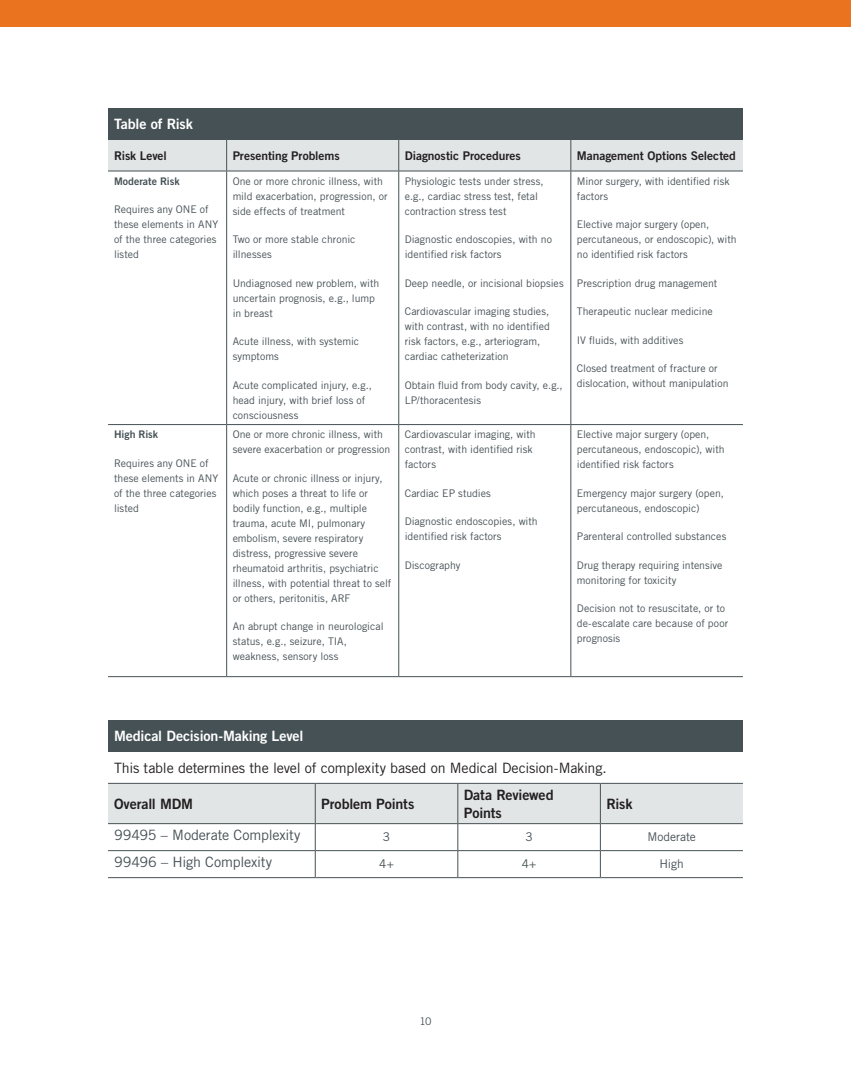
<style>
.page{position:relative;width:851px;height:1080px;background:#fff}
.page>*{position:absolute;margin:0;border:0;box-sizing:border-box;transform-origin:0 0}
.body{font:14.25px "Trade Gothic LT Std";letter-spacing:-.015em;color:#231f20}
.body-2{font:14.25px/18px "Trade Gothic LT Std Bd 2";letter-spacing:-.01em;color:#231f20}
.body-3{font:14.25px "Trade Gothic LT Std";letter-spacing:-.01em;color:#465155}
.body-4{font:14.25px "Trade Gothic LT Std Bd 2";letter-spacing:-.015em;color:#fff}
.body-5{font:12px "Trade Gothic LT Std Bd 2";letter-spacing:-.005em;color:#231f20}
.body-6{font:12px "Trade Gothic LT Std";letter-spacing:-.005em;color:#465155}
.body-7{font:10.5px/15px "Trade Gothic LT Std";color:#465155}
.body-8{font:10.5px "Trade Gothic LT Std Bd 2";color:#465155}
</style>
<div class="page">
<div style="left:0;top:0;width:850px;height:27px;background:#e9731e"></div>
<div style="left:108px;top:720px;width:634px;height:32px;background:#465155"></div>
<svg style="left:108px;top:783px;width:634px;height:94px"></svg>
<hr style="left:600px;top:850px;width:142px;height:1px;background:#465155">
<hr style="left:108px;top:877px;width:207px;height:1px;background:#465155">
<hr style="left:315px;top:877px;width:143px;height:1px;background:#465155">
<hr style="left:458px;top:877px;width:142px;height:1px;background:#465155">
<hr style="left:600px;top:877px;width:142px;height:1px;background:#465155">
<div style="left:108px;top:108px;width:634px;height:32px;background:#465155"></div>
<div style="left:108px;top:140px;width:634px;height:31px;background:#e2e5e6"></div>
<hr style="left:226px;top:140px;width:1px;height:31px;background:#465155">
<hr style="left:398px;top:140px;width:1px;height:31px;background:#465155">
<hr style="left:570px;top:140px;width:1px;height:31px;background:#465155">
<hr style="left:108px;top:171px;width:119px;height:1px;background:#465155">
<hr style="left:227px;top:171px;width:172px;height:1px;background:#465155">
<hr style="left:399px;top:171px;width:172px;height:1px;background:#465155">
<hr style="left:571px;top:171px;width:171px;height:1px;background:#465155">
<hr style="left:570px;top:171px;width:1px;height:253px;background:#465155">
<hr style="left:570px;top:425px;width:1px;height:251px;background:#465155">
<hr style="left:226px;top:171px;width:1px;height:253px;background:#465155">
<hr style="left:398px;top:171px;width:1px;height:253px;background:#465155">
<hr style="left:108px;top:424px;width:119px;height:1px;background:#465155">
<hr style="left:227px;top:424px;width:172px;height:1px;background:#465155">
<hr style="left:226px;top:425px;width:1px;height:251px;background:#465155">
<hr style="left:399px;top:424px;width:172px;height:1px;background:#465155">
<hr style="left:398px;top:425px;width:1px;height:251px;background:#465155">
<hr style="left:571px;top:424px;width:171px;height:1px;background:#465155">
<hr style="left:108px;top:676px;width:119px;height:1px;background:#465155">
<hr style="left:227px;top:676px;width:172px;height:1px;background:#465155">
<hr style="left:399px;top:676px;width:172px;height:1px;background:#465155">
<hr style="left:571px;top:676px;width:171px;height:1px;background:#465155">
<p class="body-4" style="left:114px;top:115px;width:80px">Table of Risk</p>
<p class="body-5" style="left:114px;top:148px;width:54px">Risk Level</p>
<p class="body-5" style="left:233px;top:148px;width:109px">Presenting Problems</p>
<p class="body-5" style="left:405px;top:148px;width:118px">Diagnostic Procedures</p>
<p class="body-5" style="left:577px;top:148px;width:161px">Management Options Selected</p>
<p class="body-8" style="left:114px;top:174px;width:67px">Moderate Risk</p>
<p class="body-7" style="left:114px;top:202px;width:106px">Requires any ONE of these elements in ANY of the three categories listed</p>
<p class="body-7" style="left:233px;top:173px;width:156px">One or more chronic illness, with mild exacerbation, progression, or side effects of treatment</p>
<p class="body-7" style="left:233px;top:232px;width:124px">Two or more stable chronic illnesses</p>
<p class="body-7" style="left:233px;top:275px;width:148px">Undiagnosed new problem, with uncertain prognosis, e.g. , lump in breast</p>
<p class="body-7" style="left:233px;top:334px;width:128px">Acute illness, with systemic symptoms</p>
<p class="body-7" style="left:233px;top:377px;width:141px">Acute complicated injury, e.g. , head injury, with brief loss of consciousness</p>
<p class="body-7" style="left:405px;top:173px;width:140px">Physiologic tests under stress, e.g. , cardiac stress test, fetal contraction stress test</p>
<p class="body-7" style="left:405px;top:232px;width:149px">Diagnostic endoscopies, with no identified risk factors</p>
<p class="body-7" style="left:405px;top:275px;width:160px">Deep needle, or incisional biopsies</p>
<p class="body-7" style="left:405px;top:304px;width:147px">Cardiovascular imaging studies, with contrast, with no identified risk factors, e.g. , arteriogram, cardiac catheterization</p>
<p class="body-7" style="left:405px;top:377px;width:159px">Obtain fluid from body cavity, e.g. ,<br>LP/thoracentesis</p>
<p class="body-7" style="left:577px;top:173px;width:154px">Minor surgery, with identified risk factors</p>
<p class="body-7" style="left:577px;top:217px;width:161px">Elective major surgery (open, percutaneous, or endoscopic), with no identified risk factors</p>
<p class="body-7" style="left:577px;top:275px;width:142px">Prescription drug management</p>
<p class="body-7" style="left:577px;top:304px;width:137px">Therapeutic nuclear medicine</p>
<p class="body-7" style="left:577px;top:332px;width:108px">IV fluids, with additives</p>
<p class="body-7" style="left:577px;top:361px;width:153px">Closed treatment of fracture or dislocation, without manipulation</p>
<p class="body-8" style="left:114px;top:428px;width:46px">High Risk</p>
<p class="body-7" style="left:114px;top:455px;width:106px">Requires any ONE of these elements in ANY of the three categories listed</p>
<p class="body-7" style="left:233px;top:427px;width:159px">One or more chronic illness, with severe exacerbation or progression</p>
<p class="body-7" style="left:233px;top:470px;width:160px">Acute or chronic illness or injury, which poses a threat to life or bodily function, e.g. , multiple trauma, acute MI, pulmonary embolism, severe respiratory distress, progressive severe rheumatoid arthritis, psychiatric illness, with potential threat to self or others, peritonitis, ARF</p>
<p class="body-7" style="left:233px;top:619px;width:152px">An abrupt change in neurological status, e.g. , seizure, TIA, weakness, sensory loss</p>
<p class="body-7" style="left:405px;top:427px;width:132px">Cardiovascular imaging, with contrast, with identified risk factors</p>
<p class="body-7" style="left:405px;top:485px;width:88px">Cardiac EP studies</p>
<p class="body-7" style="left:405px;top:514px;width:134px">Diagnostic endoscopies, with identified risk factors</p>
<p class="body-7" style="left:405px;top:557px;width:57px">Discography</p>
<p class="body-7" style="left:577px;top:427px;width:149px">Elective major surgery (open, percutaneous, endoscopic), with identified risk factors</p>
<p class="body-7" style="left:577px;top:485px;width:149px">Emergency major surgery (open, percutaneous, endoscopic)</p>
<p class="body-7" style="left:577px;top:529px;width:151px">Parenteral controlled substances</p>
<p class="body-7" style="left:577px;top:557px;width:147px">Drug therapy requiring intensive monitoring for toxicity</p>
<p class="body-7" style="left:577px;top:601px;width:153px">Decision not to resuscitate, or to de-escalate care because of poor prognosis</p>
<p class="body-4" style="left:114px;top:727px;width:191px">Medical Decision-Making Level</p>
<p class="body" style="left:114px;top:759px;width:491px">This table determines the level of complexity based on Medical Decision-Making.</p>
<p class="body-2" style="left:114px;top:794px;width:80px">Overall MDM</p>
<p class="body-2" style="left:321px;top:794px;width:95px">Problem Points</p>
<p class="body-2" style="left:464px;top:785px;width:91px">Data Reviewed<br>Points</p>
<p class="body-2" style="left:606px;top:794px;width:28px">Risk</p>
<p class="body-3" style="left:114px;top:826px;width:188px">99495 – Moderate Complexity</p>
<p class="body-6" style="left:383px;top:830px;width:9px">3</p>
<p class="body-6" style="left:525px;top:830px;width:9px">3</p>
<p class="body-6" style="left:647px;top:830px;width:50px">Moderate</p>
<p class="body-3" style="left:114px;top:853px;width:160px">99496 – High Complexity</p>
<p class="body-6" style="left:379px;top:857px;width:16px">4+</p>
<p class="body-6" style="left:521px;top:857px;width:16px">4+</p>
<p class="body-6" style="left:659px;top:857px;width:26px">High</p>
<p class="body-7" style="left:419px;top:1014px;width:14px">10</p>
</div>
